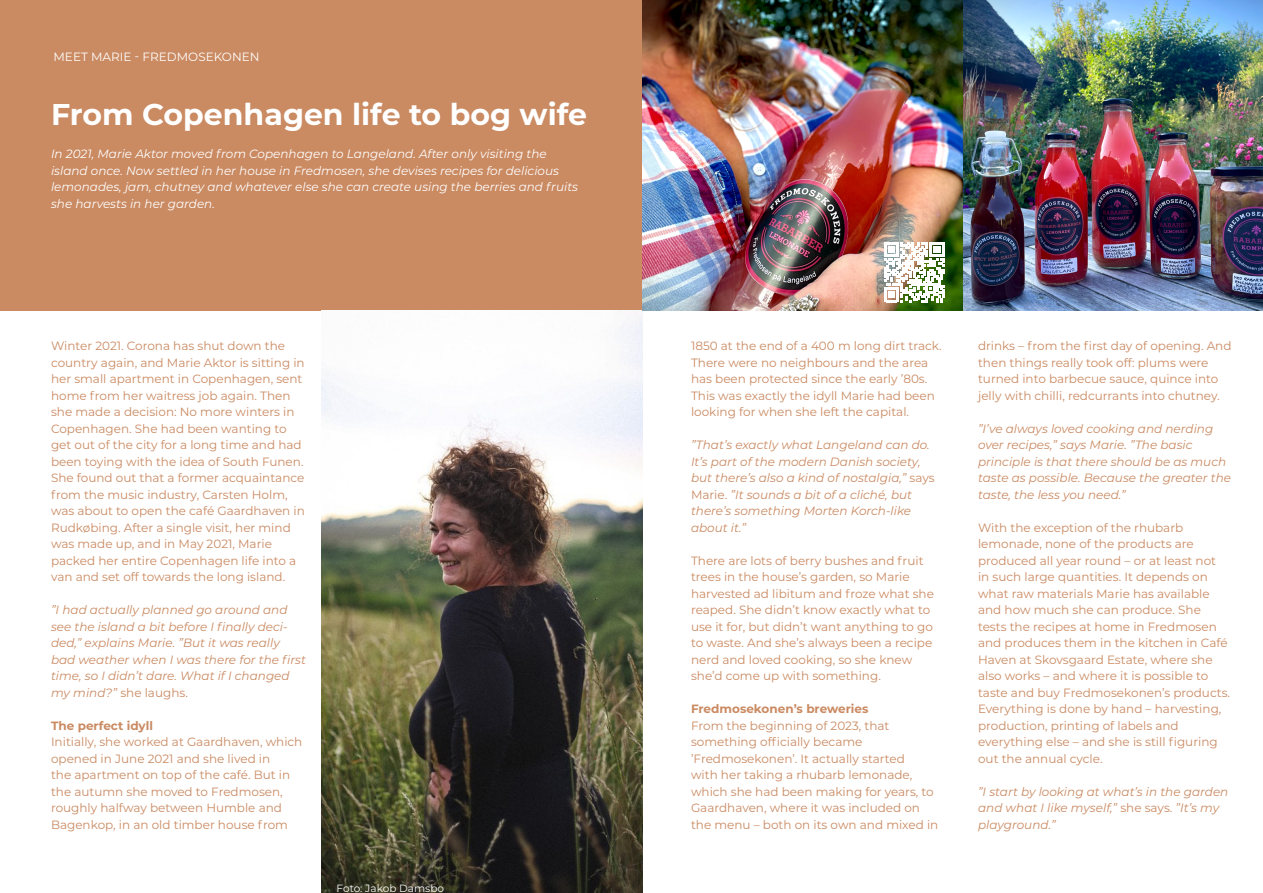
<style>
.page{position:relative;width:1263px;height:893px;background:#fff}
.page>*{position:absolute;margin:0;border:0;box-sizing:border-box;transform-origin:0 0}
.t1{font:700 30px "Montserrat";color:#fff}
.t2{font:12px/16.5px "Montserrat";color:#ca8a62}
.t3{font:italic 12px/16.5px "Montserrat";color:#ca8a62}
.t4{font:italic 12px/16.5px "Montserrat";color:#fff}
.t5{font:700 12px "Montserrat";color:#ca8a62}
.t6{font:12px "Montserrat";color:#fff}
.t7{font:10.5px "Montserrat";color:#fff}
.s1{font-style:normal}
</style>
<div class="page">
<div style="left:0;top:0;width:642px;height:310px;background:#ca8a62"></div>
<img style="left:321px;top:310px;width:321px;height:583px">
<img style="left:642px;top:0;width:321px;height:310px">
<svg style="left:884px;top:242px;width:60px;height:60px"></svg>
<img style="left:963px;top:0;width:300px;height:310px">
<p class="t6" style="left:54px;top:48px;width:208px">MEET MARIE - FREDMOSEKONEN</p>
<h1 class="t1" style="left:51px;top:93px;width:538px">From Copenhagen life to bog wife</h1>
<p class="t4" style="left:51px;top:145px;width:529px">In 2021, Marie Aktor moved from Copenhagen to Langeland. After only visiting the island once. Now settled in her house in Fredmosen, she devises recipes for delicious lemonades, jam, chutney and whatever else she can create using the berries and fruits she harvests in her garden.</p>
<p class="t2" style="left:51px;top:337px;width:255px">Winter 2021. Corona has shut down the country again, and Marie Aktor is sitting in her small apartment in Copenhagen, sent home from her waitress job again. Then she made a decision: No more winters in Copenhagen. She had been wanting to get out of the city for a long time and had been toying with the idea of South Funen.<br>She found out that a former acquaintance from the music industry, Carsten Holm, was about to open the café Gaardhaven in Rudkøbing. After a single visit, her mind was made up, and in May 2021, Marie packed her entire Copenhagen life into a van and set off towards the long island.</p>
<p class="t3" style="left:51px;top:601px;width:256px">”I had actually planned go around and see the island a bit before I finally deci&shy;ded,” explains Marie. ”But it was really bad weather when I was there for the first time, so I didn’t dare. What if I changed my mind?” <span class="s1">she laughs.</span></p>
<p class="t5" style="left:51px;top:717px;width:104px">The perfect idyll</p>
<p class="t2" style="left:51px;top:733px;width:253px">Initially, she worked at Gaardhaven, which opened in June 2021 and she lived in<br>the apartment on top of the café. But in the autumn she moved to Fredmosen, roughly halfway between Humble and Bagenkop, in an old timber house from</p>
<p class="t7" style="left:337px;top:881px;width:109px">Foto: Jakob Damsbo</p>
<p class="t2" style="left:691px;top:337px;width:252px">1850 at the end of a 400 m long dirt track.<br>There were no neighbours and the area has been protected since the early ’80s.<br>This was exactly the idyll Marie had been looking for when she left the capital.</p>
<p class="t3" style="left:691px;top:436px;width:245px">”That’s exactly what Langeland can do.<br>It’s part of the modern Danish society, but there’s also a kind of nostalgia,” <span class="s1">says Marie.</span> ”It sounds a bit of a cliché, but there’s something Morten Korch-like about it.”</p>
<p class="t2" style="left:691px;top:552px;width:244px">There are lots of berry bushes and fruit trees in the house’s garden, so Marie harvested ad libitum and froze what she reaped. She didn’t know exactly what to use it for, but didn’t want anything to go to waste. And she’s always been a recipe nerd and loved cooking, so she knew she’d come up with something.</p>
<p class="t5" style="left:691px;top:700px;width:179px">Fredmosekonen’s breweries</p>
<p class="t2" style="left:691px;top:717px;width:249px">From the beginning of 2023, that something officially became ’Fredmosekonen’. It actually started<br>with her taking a rhubarb lemonade, which she had been making for years, to Gaardhaven, where it was included on the menu – both on its own and mixed in</p>
<p class="t2" style="left:978px;top:337px;width:255px">drinks – from the first day of opening. And then things really took off: plums were turned into barbecue sauce, quince into jelly with chilli, redcurrants into chutney.</p>
<p class="t3" style="left:978px;top:420px;width:254px">”I’ve always loved cooking and nerding over recipes,” says Marie. ”The basic principle is that there should be as much taste as possible. Because the greater the taste, the less you need.”</p>
<p class="t2" style="left:978px;top:519px;width:254px">With the exception of the rhubarb lemonade, none of the products are produced all year round – or at least not in such large quantities. It depends on what raw materials Marie has available and how much she can produce. She tests the recipes at home in Fredmosen and produces them in the kitchen in Café Haven at Skovsgaard Estate, where she also works – and where it is possible to taste and buy Fredmosekonen’s products.<br>Everything is done by hand – harvesting, production, printing of labels and everything else – and she is still figuring out the annual cycle.</p>
<p class="t3" style="left:978px;top:783px;width:252px">”I start by looking at what’s in the garden and what I like myself,” <span class="s1">she says.</span> ”It’s my playground.”</p>
</div>
